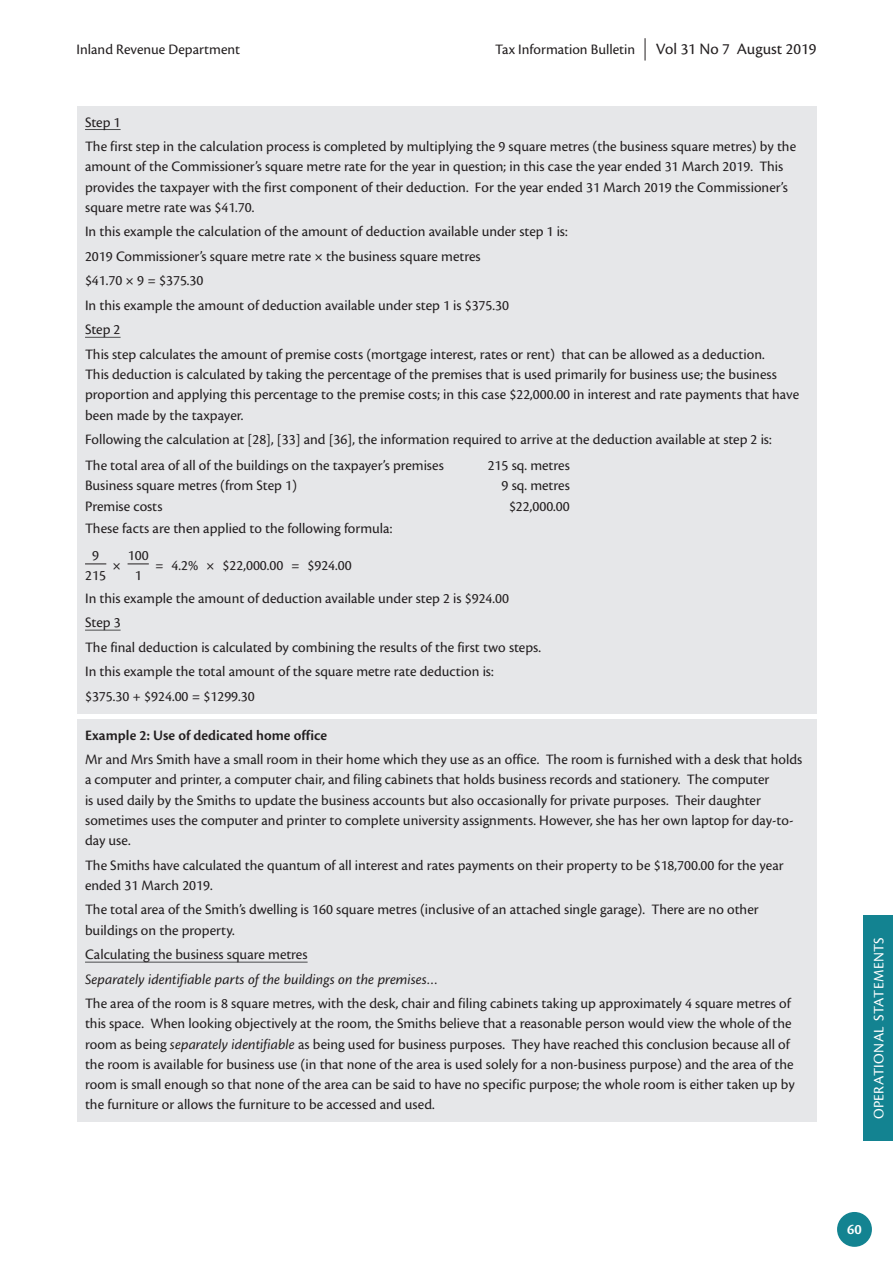
<style>
.page{position:relative;width:893px;height:1263px;background:#fff}
.page>*{position:absolute;margin:0;border:0;box-sizing:border-box;transform-origin:0 0}
.t1{font:16.5px "Cronos Pro";color:#231f20}
.t2{font:15px/20.2px "Cronos Pro";color:#231f20}
.t3{font:italic 15px "Cronos Pro";letter-spacing:.005em;color:#231f20}
.t4{font:600 15px "Cronos Pro";color:#231f20}
.t5{font:15px "Cronos Pro";letter-spacing:.025em;color:#fff}
.t6{font:600 15px "Cronos Pro";color:#fff}
.s1{font-style:italic}
</style>
<div class="page">
<div style="left:863px;top:915px;width:30px;height:226px;background:#138391"></div>
<div style="left:77px;top:106px;width:739px;height:607px;background:#e6e7e9"></div>
<hr style="left:85px;top:129px;width:36px;height:1px;background:#4b4c4d">
<hr style="left:85px;top:337px;width:36px;height:1px;background:#4b4c4d">
<hr style="left:85px;top:630px;width:36px;height:1px;background:#4b4c4d">
<svg style="left:85px;top:563px;width:21px;height:1px"></svg>
<svg style="left:128px;top:563px;width:21px;height:1px"></svg>
<div style="left:77px;top:719px;width:739px;height:403px;background:#e6e7e9"></div>
<hr style="left:85px;top:962px;width:223px;height:1px;background:#4b4c4d">
<svg style="left:645px;top:38px;width:1px;height:23px"></svg>
<div style="left:837px;top:1212px;width:35px;height:35px;background:#138391;border-radius:50%"></div>
<p class="t2" style="left:77px;top:39px;width:165px">Inland Revenue Department</p>
<p class="t2" style="left:495px;top:39px;width:141px">Tax Information Bulletin</p>
<p class="t1" style="left:656px;top:39px;width:162px">Vol 31 No 7 August 2019</p>
<p class="t2" style="left:85px;top:110px;width:713px;line-height:24.5px">Step 1<br>The first step in the calculation process is completed by multiplying the 9 square metres (the business square metres) by the</p>
<p class="t2" style="left:85px;top:157px;width:704px">amount of the Commissioner’s square metre rate for the year in question; in this case the year ended 31 March 2019. This provides the taxpayer with the first component of their deduction. For the year ended 31 March 2019 the Commissioner’s square metre rate was $41.70.</p>
<p class="t2" style="left:85px;top:219px;width:681px;line-height:24.5px">In this example the calculation of the amount of deduction available under step 1 is:<br>2019 Commissioner’s square metre rate × the business square metres<br>$41.70 × 9 = $375.30<br>In this example the amount of deduction available under step 1 is $375.30<br>Step 2<br>This step calculates the amount of premise costs (mortgage interest, rates or rent) that can be allowed as a deduction.</p>
<p class="t2" style="left:85px;top:364px;width:716px">This deduction is calculated by taking the percentage of the premises that is used primarily for business use; the business proportion and applying this percentage to the premise costs; in this case $22,000.00 in interest and rate payments that have been made by the taxpayer.</p>
<p class="t2" style="left:85px;top:426px;width:688px;line-height:26.2px">Following the calculation at [28], [33] and [36], the information required to arrive at the deduction available at step 2 is:<br>The total area of all of the buildings on the taxpayer’s premises</p>
<p class="t2" style="left:488px;top:455px;width:84px">215 sq. metres</p>
<p class="t2" style="left:85px;top:476px;width:213px">Business square metres (from Step 1)</p>
<p class="t2" style="left:502px;top:476px;width:70px">9 sq. metres</p>
<p class="t2" style="left:85px;top:496px;width:79px">Premise costs</p>
<p class="t2" style="left:509px;top:496px;width:62px">$22,000.00</p>
<p class="t2" style="left:92px;top:516px;width:302px;line-height:26.2px;text-indent:-7px">These facts are then applied to the following formula:<br>9</p>
<p class="t2" style="left:113px;top:555px;width:10px">×</p>
<p class="t2" style="left:128px;top:545px;width:22px">100</p>
<p class="t2" style="left:155px;top:555px;width:198px">= 4.2% × $22,000.00 = $924.00</p>
<p class="t2" style="left:85px;top:565px;width:22px">215</p>
<p class="t2" style="left:85px;top:564px;width:425px;line-height:22.8px;text-indent:50px">1<br>In this example the amount of deduction available under step 2 is $924.00</p>
<p class="t2" style="left:85px;top:610px;width:457px;line-height:24.5px">Step 3<br>The final deduction is calculated by combining the results of the first two steps.<br>In this example the total amount of the square metre rate deduction is: $375.30 + $924.00 = $1299.30</p>
<p class="t4" style="left:85px;top:726px;width:244px">Example 2: Use of dedicated home office</p>
<p class="t2" style="left:85px;top:749px;width:719px">Mr and Mrs Smith have a small room in their home which they use as an office. The room is furnished with a desk that holds a computer and printer, a computer chair, and filing cabinets that holds business records and stationery. The computer<br>is used daily by the Smiths to update the business accounts but also occasionally for private purposes. Their daughter sometimes uses the computer and printer to complete university assignments. However, she has her own laptop for day-to&shy;day use.</p>
<p class="t2" style="left:85px;top:855px;width:700px">The Smiths have calculated the quantum of all interest and rates payments on their property to be $18,700.00 for the year ended 31 March 2019.</p>
<p class="t2" style="left:85px;top:900px;width:675px">The total area of the Smith’s dwelling is 160 square metres (inclusive of an attached single garage). There are no other buildings on the property.</p>
<p class="t2" style="left:85px;top:944px;width:224px">Calculating the business square metres</p>
<p class="t3" style="left:85px;top:970px;width:355px">Separately identifiable parts of the buildings on the premises…</p>
<p class="t2" style="left:85px;top:993px;width:711px">The area of the room is 8 square metres, with the desk, chair and filing cabinets taking up approximately 4 square metres of this space. When looking objectively at the room, the Smiths believe that a reasonable person would view the whole of the room as being <span class="s1">separately identifiable</span> as being used for business purposes. They have reached this conclusion because all of the room is available for business use (in that none of the area is used solely for a non-business purpose) and the area of the room is small enough so that none of the area can be said to have no specific purpose; the whole room is either taken up by the furniture or allows the furniture to be accessed and used.</p>
<p class="t5" style="left:870px;top:1119px;width:184px;rotate:-90deg">OPERATIONAL STATEMENTS</p>
<p class="t6" style="left:847px;top:1220px;width:16px">60</p>
</div>
